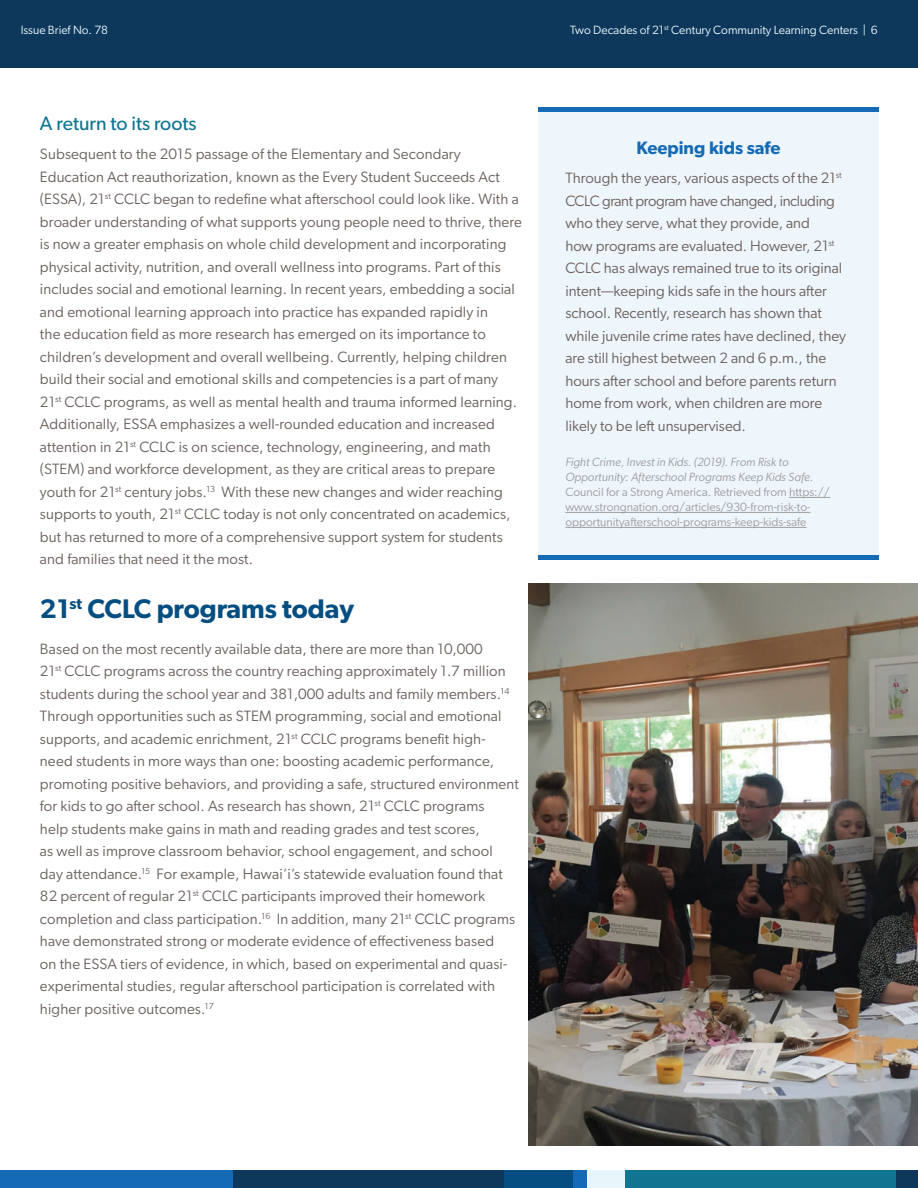
<style>
.page{position:relative;width:918px;height:1188px;background:#fff}
.page>*{position:absolute;margin:0;border:0;box-sizing:border-box;transform-origin:0 0}
.t1{font:600 27px "Gibson";color:#054e82}
.t2{font:19.5px "Gibson";color:#0f7591}
.t3{font:600 18px "Gibson";color:#156ab5}
.t4{font:15px/22.5px "Gibson";letter-spacing:.01em;color:#6b6360}
.t5{font:12px/15px "Gibson";color:#a09f9f}
.t6{font:italic 12px/15px "Gibson";color:#a09f9f}
.t7{font:12px "Gibson";color:#e7f6fb}
</style>
<div class="page">
<div style="left:0;top:0;width:918px;height:67px;background:#0d385c"></div>
<div style="left:233px;top:1170px;width:271px;height:17px;background:#0d385c"></div>
<div style="left:896px;top:1170px;width:22px;height:17px;background:#0d385c"></div>
<div style="left:587px;top:1170px;width:39px;height:17px;background:#e7f6fb"></div>
<div style="left:626px;top:1170px;width:270px;height:17px;background:#0f7591"></div>
<div style="left:0;top:1170px;width:233px;height:17px;background:#156ab5"></div>
<div style="left:504px;top:1170px;width:69px;height:17px;background:#054e82"></div>
<div style="left:573px;top:1170px;width:14px;height:17px;background:#156ab5"></div>
<div style="left:538px;top:107px;width:341px;height:451px;background:#eef6fc"></div>
<hr style="left:789px;top:497px;width:41px;height:1px;background:#a09f9f">
<hr style="left:565px;top:512px;width:246px;height:1px;background:#a09f9f">
<hr style="left:565px;top:527px;width:241px;height:1px;background:#a09f9f">
<hr style="left:538px;top:107px;width:341px;height:4px;background:#156ab5">
<hr style="left:538px;top:555px;width:341px;height:4px;background:#156ab5">
<img style="left:528px;top:584px;width:390px;height:562px">
<p class="t7" style="left:21px;top:22px;width:89px">Issue Brief No. 78</p>
<h2 class="t2" style="left:40px;top:112px;width:158px">A return to its roots</h2>
<p class="t4" style="left:40px;top:143px;width:484px">Subsequent to the 2015 passage of the Elementary and Secondary Education Act reauthorization, known as the Every Student Succeeds Act (ESSA), 21<sup>st</sup> CCLC began to redefine what afterschool could look like. With a broader understanding of what supports young people need to thrive, there is now a greater emphasis on whole child development and incorporating physical activity, nutrition, and overall wellness into programs. Part of this includes social and emotional learning. In recent years, embedding a social and emotional learning approach into practice has expanded rapidly in<br>the education field as more research has emerged on its importance to children’s development and overall wellbeing. Currently, helping children build their social and emotional skills and competencies is a part of many 21<sup>st</sup> CCLC programs, as well as mental health and trauma informed learning.<br>Additionally, ESSA emphasizes a well-rounded education and increased attention in 21<sup>st</sup> CCLC is on science, technology, engineering, and math (STEM) and workforce development, as they are critical areas to prepare youth for 21<sup>st</sup> century jobs.<sup>13</sup> With these new changes and wider reaching supports to youth, 21<sup>st</sup> CCLC today is not only concentrated on academics, but has returned to more of a comprehensive support system for students and families that need it the most.</p>
<h1 class="t1" style="left:40px;top:592px;width:316px">21<sup>st</sup> CCLC programs today</h1>
<p class="t4" style="left:40px;top:637px;width:481px">Based on the most recently available data, there are more than 10,000<br>21<sup>st</sup> CCLC programs across the country reaching approximately 1.7 million students during the school year and 381,000 adults and family members.<sup>14<br></sup>Through opportunities such as STEM programming, social and emotional supports, and academic enrichment, 21<sup>st</sup> CCLC programs benefit high&shy;need students in more ways than one: boosting academic performance, promoting positive behaviors, and providing a safe, structured environment for kids to go after school. As research has shown, 21<sup>st</sup> CCLC programs<br>help students make gains in math and reading grades and test scores,<br>as well as improve classroom behavior, school engagement, and school day attendance.<sup>15</sup> For example, Hawai’i’s statewide evaluation found that 82 percent of regular 21<sup>st</sup> CCLC participants improved their homework completion and class participation.<sup>16</sup> In addition, many 21<sup>st</sup> CCLC programs have demonstrated strong or moderate evidence of effectiveness based<br>on the ESSA tiers of evidence, in which, based on experimental and quasi&shy;experimental studies, regular afterschool participation is correlated with higher positive outcomes.<sup>17</sup></p>
<p class="t7" style="left:570px;top:22px;width:309px">Two Decades of 21<sup>st</sup> Century Community Learning Centers | 6</p>
<p class="t3" style="left:636px;top:137px;width:146px">Keeping kids safe</p>
<p class="t4" style="left:565px;top:167px;width:282px">Through the years, various aspects of the 21<sup>st </sup>CCLC grant program have changed, including who they serve, what they provide, and<br>how programs are evaluated. However, 21<sup>st </sup>CCLC has always remained true to its original intent—keeping kids safe in the hours after school. Recently, research has shown that while juvenile crime rates have declined, they are still highest between 2 and 6 p.m., the hours after school and before parents return home from work, when children are more likely to be left unsupervised.</p>
<p class="t6" style="left:565px;top:454px;width:250px">Fight Crime, Invest in Kids. (2019). From Risk to<br>Opportunity: Afterschool Programs Keep Kids Safe.</p>
<p class="t5" style="left:565px;top:484px;width:266px">Council for a Strong America. Retrieved from https:// www.strongnation.org/articles/930-from-risk-to&shy;opportunityafterschool-programs-keep-kids-safe</p>
</div>
